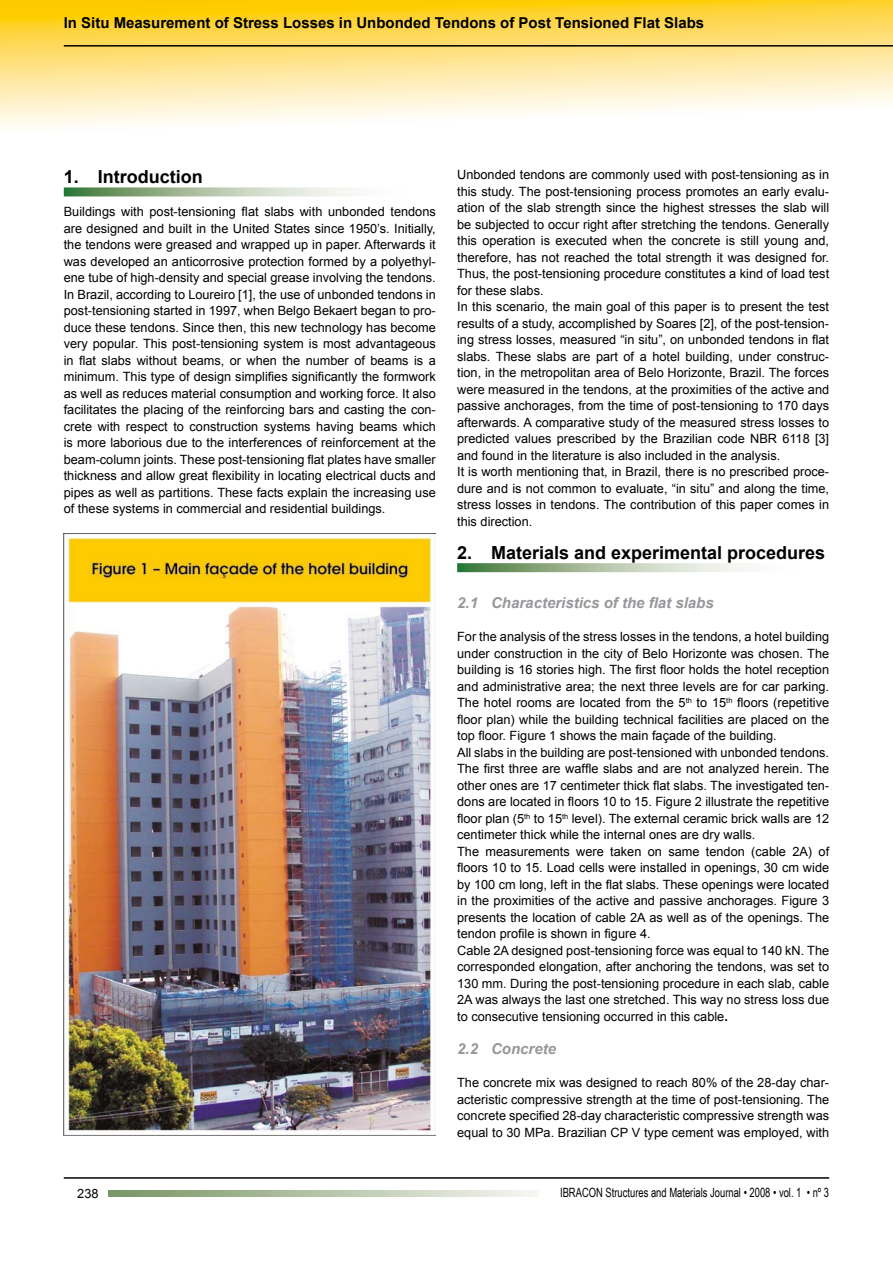
<style>
.page{position:relative;width:893px;height:1263px;background:#fff}
.page>*{position:absolute;margin:0;border:0;box-sizing:border-box;transform-origin:0 0}
.t1{font:700 18px "Arial";color:#000}
.t2{font:700 15px "Arial";color:#000}
.t3{font:italic 700 15px "Arial";color:#97979b}
.t4{font:12.75px/16.5px "Arial";color:#000;text-align:justify}
.t5{font:12.75px "Arial Narrow";color:#000;scale:.9 1}
.s1{font-weight:700}
</style>
<div class="page">
<svg style="left:0;top:0;width:893px;height:128px;background:#fee691"></svg>
<hr style="left:64px;top:1177px;width:765px;height:2px;background:#000">
<hr style="left:64px;top:45px;width:829px;height:2px;background:#000">
<svg style="left:108px;top:1190px;width:431px;height:6px;background:#b6c5aa"></svg>
<svg style="left:64px;top:187px;width:288px;height:9px;background:#aec2a6"></svg>
<svg style="left:457px;top:563px;width:288px;height:9px;background:#abc0a3"></svg>
<img style="left:64px;top:533px;width:372px;height:602px">
<p class="t2" style="left:64px;top:13px;width:642px">In Situ Measurement of Stress Losses in Unbonded Tendons of Post Tensioned Flat Slabs</p>
<h1 class="t1" style="left:64px;top:165px;width:140px">1. Introduction</h1>
<p class="t4" style="left:64px;top:204px;width:374px">Buildings with post-tensioning flat slabs with unbonded tendons are designed and built in the United States since 1950’s. Initially, the tendons were greased and wrapped up in paper. Afterwards it was developed an anticorrosive protection formed by a polyethyl&shy;ene tube of high-density and special grease involving the tendons.<br>In Brazil, according to Loureiro [1], the use of unbonded tendons in post-tensioning started in 1997, when Belgo Bekaert began to pro&shy;duce these tendons. Since then, this new technology has become very popular. This post-tensioning system is most advantageous in flat slabs without beams, or when the number of beams is a minimum. This type of design simplifies significantly the formwork as well as reduces material consumption and working force. It also facilitates the placing of the reinforcing bars and casting the con&shy;crete with respect to construction systems having beams which is more laborious due to the interferences of reinforcement at the beam-column joints. These post-tensioning flat plates have smaller thickness and allow great flexibility in locating electrical ducts and pipes as well as partitions. These facts explain the increasing use of these systems in commercial and residential buildings.</p>
<p class="t4" style="left:457px;top:167px;width:374px;text-align:left">Unbonded tendons are commonly used with post-tensioning as in this study. The post-tensioning process promotes an early evalu&shy;ation of the slab strength since the highest stresses the slab will be subjected to occur right after stretching the tendons. Generally this operation is executed when the concrete is still young and, therefore, has not reached the total strength it was designed for.<br>Thus, the post-tensioning procedure constitutes a kind of load test for these slabs.<br>In this scenario, the main goal of this paper is to present the test results of a study, accomplished by Soares [2], of the post-tension&shy;ing stress losses, measured “in situ”, on unbonded tendons in flat slabs. These slabs are part of a hotel building, under construc&shy;tion, in the metropolitan area of Belo Horizonte, Brazil. The forces were measured in the tendons, at the proximities of the active and passive anchorages, from the time of post-tensioning to 170 days afterwards. A comparative study of the measured stress losses to predicted values prescribed by the Brazilian code NBR 6118 [3] and found in the literature is also included in the analysis.<br>It is worth mentioning that, in Brazil, there is no prescribed proce&shy;dure and is not common to evaluate, “in situ” and along the time, stress losses in tendons. The contribution of this paper comes in this direction.</p>
<h1 class="t1" style="left:457px;top:541px;width:370px">2. Materials and experimental procedures</h1>
<p class="t3" style="left:457px;top:593px;width:258px">2.1 Characteristics of the flat slabs</p>
<p class="t4" style="left:457px;top:629px;width:373px;text-align:left">For the analysis of the stress losses in the tendons, a hotel building under construction in the city of Belo Horizonte was chosen. The building is 16 stories high. The first floor holds the hotel reception and administrative area; the next three levels are for car parking.<br>The hotel rooms are located from the 5<sup>th</sup> to 15<sup>th</sup> floors (repetitive floor plan) while the building technical facilities are placed on the top floor. Figure 1 shows the main façade of the building.<br>All slabs in the building are post-tensioned with unbonded tendons.<br>The first three are waffle slabs and are not analyzed herein. The other ones are 17 centimeter thick flat slabs. The investigated ten&shy;dons are located in floors 10 to 15. Figure 2 illustrate the repetitive floor plan (5<sup>th</sup> to 15<sup>th</sup> level). The external ceramic brick walls are 12 centimeter thick while the internal ones are dry walls.<br>The measurements were taken on same tendon (cable 2A) of floors 10 to 15. Load cells were installed in openings, 30 cm wide by 100 cm long, left in the flat slabs. These openings were located in the proximities of the active and passive anchorages. Figure 3 presents the location of cable 2A as well as of the openings. The tendon profile is shown in figure 4.<br>Cable 2A designed post-tensioning force was equal to 140 kN. The corresponded elongation, after anchoring the tendons, was set to 130 mm. During the post-tensioning procedure in each slab, cable 2A was always the last one stretched. This way no stress loss due to consecutive tensioning occurred in this cable<span class="s1">.</span></p>
<p class="t3" style="left:457px;top:1039px;width:100px">2.2 Concrete</p>
<p class="t4" style="left:457px;top:1074px;width:373px">The concrete mix was designed to reach 80% of the 28-day char&shy;acteristic compressive strength at the time of post-tensioning. The concrete specified 28-day characteristic compressive strength was equal to 30 MPa. Brazilian CP V type cement was employed, with</p>
<p class="t4" style="left:77px;top:1185px;width:23px">238</p>
<p class="t5" style="left:560px;top:1183px;width:300px">IBRACON Structures and Materials Journal • 2008 • vol. 1 • nº 3</p>
</div>
